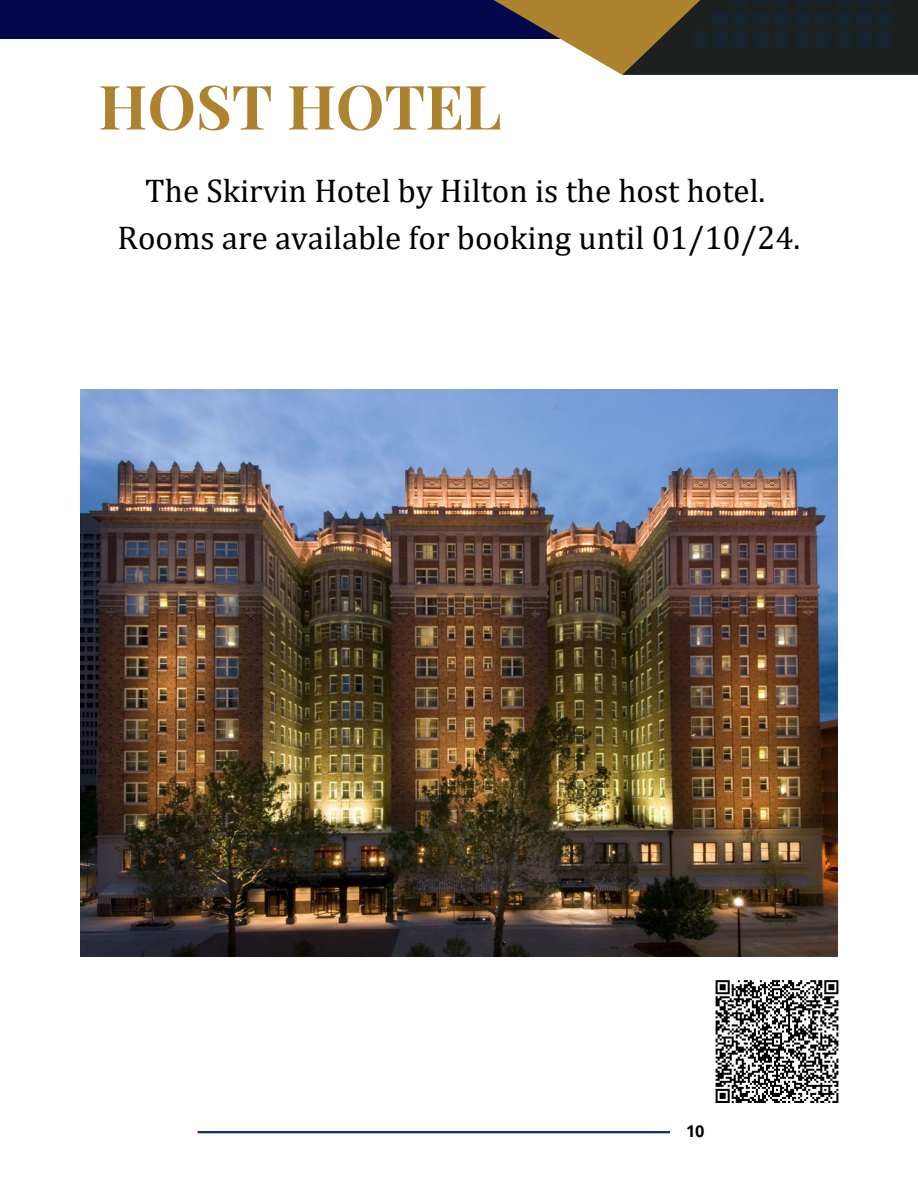
<style>
.page{position:relative;width:918px;height:1188px;background:#fff}
.page>*{position:absolute;margin:0;border:0;box-sizing:border-box;transform-origin:0 0}
.t1{font:700 61.2px "Playfair Display SC";color:#ad8330}
.t2{font:33px "Cambria";color:#000}
.t3{font:700 16.35px "Open Sans";color:#000}
</style>
<div class="page">
<hr style="left:198px;top:1131px;width:472px;height:2px;background:#003172">
<div style="left:0;top:0;width:618px;height:39px;background:#02084b"></div>
<svg style="left:493px;top:0;width:129px;height:75px"></svg>
<svg style="left:622px;top:0;width:296px;height:75px;background:#3e3824"></svg>
<svg style="left:691px;top:0;width:202px;height:48px;background:#192227"></svg>
<img style="left:81px;top:390px;width:757px;height:567px">
<svg style="left:715px;top:980px;width:124px;height:123px"></svg>
<p class="t1" style="left:98px;top:63px;width:405px">HOST HOTEL</p>
<p class="t2" style="left:145px;top:171px;width:622px">The Skirvin Hotel by Hilton is the host hotel.</p>
<p class="t2" style="left:118px;top:217px;width:684px">Rooms are available for booking until 01/10/24.</p>
<p class="t3" style="left:686px;top:1119px;width:20px">10</p>
</div>
